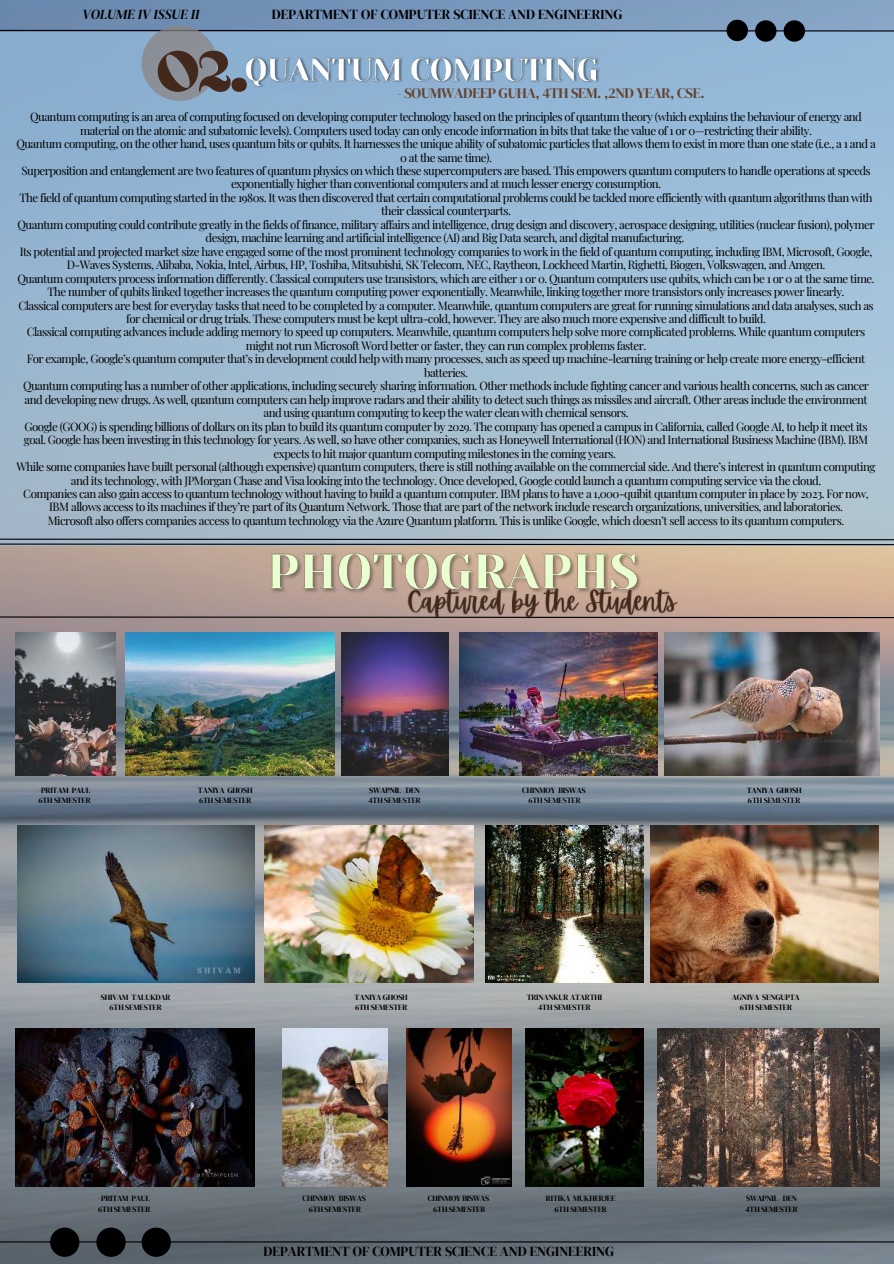
<style>
.page{position:relative;width:894px;height:1264px;background:#fff}
.page>*{position:absolute;margin:0;border:0;box-sizing:border-box;transform-origin:0 0}
.t1{font:59.55px "Ahsing";color:#42291b}
.t2{font:14.4px "DM Serif Display";letter-spacing:-.02em;color:#66432f}
.t3{font:13.65px "DM Serif Display";color:#000}
.t4{font:italic 13.65px "DM Serif Display";color:#000}
.t5{font:11.55px/13.5px "Playfair Display";letter-spacing:-.045em;color:#000;text-align:center}
.t6{font:7.95px/10.6px "DM Serif Display";letter-spacing:-.02em;color:#000}
</style>
<div class="page">
<img style="left:0;top:0;width:893px;height:1263px">
<svg style="left:0;top:29px;width:893px;height:3px;background:#4b5d73"></svg>
<hr style="left:0;top:1241px;width:893px;height:1px;background:#000">
<div style="left:0;top:32px;width:893px;height:513px;background:linear-gradient(to bottom,#8db4d8,#adc2ce)"></div>
<div style="left:141px;top:25px;width:76px;height:76px;background:#8b8f98;border-radius:50%"></div>
<div style="left:50px;top:1227px;width:29px;height:29px;background:#000;border-radius:50%"></div>
<div style="left:96px;top:1227px;width:30px;height:29px;background:#000;border-radius:50%"></div>
<div style="left:783px;top:20px;width:21px;height:22px;background:#000;border-radius:50%"></div>
<div style="left:141px;top:1227px;width:30px;height:29px;background:#000;border-radius:50%"></div>
<div style="left:726px;top:20px;width:21px;height:21px;background:#000;border-radius:50%"></div>
<div style="left:754px;top:20px;width:22px;height:22px;background:#000;border-radius:50%"></div>
<img style="left:264px;top:825px;width:210px;height:157px">
<svg style="left:0;top:616px;width:893px;height:2px"></svg>
<img style="left:125px;top:632px;width:209px;height:143px">
<img style="left:664px;top:632px;width:215px;height:143px">
<img style="left:459px;top:632px;width:198px;height:143px">
<img style="left:18px;top:825px;width:236px;height:157px">
<img style="left:650px;top:825px;width:228px;height:157px">
<img style="left:282px;top:1028px;width:105px;height:158px">
<img style="left:407px;top:1028px;width:104px;height:158px">
<img style="left:15px;top:1028px;width:239px;height:158px">
<img style="left:15px;top:632px;width:101px;height:143px">
<img style="left:485px;top:825px;width:158px;height:157px">
<img style="left:341px;top:632px;width:107px;height:143px">
<img style="left:525px;top:1028px;width:118px;height:158px">
<img style="left:657px;top:1028px;width:222px;height:158px">
<img style="left:263px;top:546px;width:383px;height:61px">
<img style="left:402px;top:582px;width:279px;height:41px">
<img style="left:243px;top:49px;width:360px;height:44px">
<svg style="left:0;top:538px;width:893px;height:8px;background:#79868f"></svg>
<p class="t4" style="left:82px;top:6px;width:118px">VOLUME IV ISSUE II</p>
<p class="t3" style="left:272px;top:6px;width:352px">DEPARTMENT OF COMPUTER SCIENCE AND ENGINEERING</p>
<h1 class="t1" style="left:157px;top:31px;width:93px">02.</h1>
<p class="t2" style="left:397px;top:85px;width:309px">- SOUMWADEEP GUHA, 4TH SEM. ,2ND YEAR, CSE.</p>
<p class="t5" style="left:16px;top:109px;width:860px">Quantum computing is an area of computing focused on developing computer technology based on the principles of quantum theory (which explains the behaviour of energy and material on the atomic and subatomic levels). Computers used today can only encode information in bits that take the value of 1 or 0—restricting their ability.<br>Quantum computing, on the other hand, uses quantum bits or qubits. It harnesses the unique ability of subatomic particles that allows them to exist in more than one state (i.e., a 1 and a 0 at the same time).<br>Superposition and entanglement are two features of quantum physics on which these supercomputers are based. This empowers quantum computers to handle operations at speeds exponentially higher than conventional computers and at much lesser energy consumption.<br>The field of quantum computing started in the 1980s. It was then discovered that certain computational problems could be tackled more efficiently with quantum algorithms than with their classical counterparts.<br>Quantum computing could contribute greatly in the fields of finance, military affairs and intelligence, drug design and discovery, aerospace designing, utilities (nuclear fusion), polymer design, machine learning and artificial intelligence (AI) and Big Data search, and digital manufacturing.<br>Its potential and projected market size have engaged some of the most prominent technology companies to work in the field of quantum computing, including IBM, Microsoft, Google, D-Waves Systems, Alibaba, Nokia, Intel, Airbus, HP, Toshiba, Mitsubishi, SK Telecom, NEC, Raytheon, Lockheed Martin, Righetti, Biogen, Volkswagen, and Amgen.<br>Quantum computers process information differently. Classical computers use transistors, which are either 1 or 0. Quantum computers use qubits, which can be 1 or 0 at the same time.<br>The number of qubits linked together increases the quantum computing power exponentially. Meanwhile, linking together more transistors only increases power linearly.<br>Classical computers are best for everyday tasks that need to be completed by a computer. Meanwhile, quantum computers are great for running simulations and data analyses, such as for chemical or drug trials. These computers must be kept ultra-cold, however. They are also much more expensive and difficult to build.<br>Classical computing advances include adding memory to speed up computers. Meanwhile, quantum computers help solve more complicated problems. While quantum computers might not run Microsoft Word better or faster, they can run complex problems faster.<br>For example, Google’s quantum computer that’s in development could help with many processes, such as speed up machine-learning training or help create more energy-efficient batteries.<br>Quantum computing has a number of other applications, including securely sharing information. Other methods include fighting cancer and various health concerns, such as cancer and developing new drugs. As well, quantum computers can help improve radars and their ability to detect such things as missiles and aircraft. Other areas include the environment and using quantum computing to keep the water clean with chemical sensors.<br>Google (GOOG) is spending billions of dollars on its plan to build its quantum computer by 2029. The company has opened a campus in California, called Google AI, to help it meet its goal. Google has been investing in this technology for years. As well, so have other companies, such as Honeywell International (HON) and International Business Machine (IBM). IBM expects to hit major quantum computing milestones in the coming years.<br>While some companies have built personal (although expensive) quantum computers, there is still nothing available on the commercial side. And there’s interest in quantum computing and its technology, with JPMorgan Chase and Visa looking into the technology. Once developed, Google could launch a quantum computing service via the cloud.<br>Companies can also gain access to quantum technology without having to build a quantum computer. IBM plans to have a 1,000-quibit quantum computer in place by 2023. For now, IBM allows access to its machines if they’re part of its Quantum Network. Those that are part of the network include research organizations, universities, and laboratories.<br>Microsoft also offers companies access to quantum technology via the Azure Quantum platform. This is unlike Google, which doesn’t sell access to its quantum computers.</p>
<p class="t6" style="left:38px;top:784px;width:54px">-PRITAM PAUL<br>6TH SEMESTER</p>
<p class="t6" style="left:198px;top:784px;width:56px">TANIYA GHOSH<br>6TH SEMESTER</p>
<p class="t6" style="left:368px;top:784px;width:54px">SWAPNIL DEN<br>4TH SEMESTER</p>
<p class="t6" style="left:522px;top:784px;width:65px;text-align:center">CHINMOY BISWAS<br>6TH SEMESTER</p>
<p class="t6" style="left:746px;top:784px;width:56px">TANIYA GHOSH<br>6TH SEMESTER</p>
<p class="t6" style="left:101px;top:991px;width:71px;text-align:center">SHIVAM TALUKDAR<br>6TH SEMESTER</p>
<p class="t6" style="left:354px;top:991px;width:55px">TANIYA GHOSH<br>6TH SEMESTER</p>
<p class="t6" style="left:731px;top:991px;width:69px;text-align:center">AGNIVA SENGUPTA<br>6TH SEMESTER</p>
<p class="t6" style="left:526px;top:991px;width:77px;text-align:center">TRINANKUR ATARTHI<br>4TH SEMESTER</p>
<p class="t6" style="left:98px;top:1193px;width:54px">-PRITAM PAUL<br>6TH SEMESTER</p>
<p class="t6" style="left:302px;top:1193px;width:65px;text-align:center">CHINMOY BISWAS<br>6TH SEMESTER</p>
<p class="t6" style="left:545px;top:1193px;width:71px;text-align:center">RITIKA MUKHERJEE<br>6TH SEMESTER</p>
<p class="t6" style="left:745px;top:1193px;width:54px">SWAPNIL DEN<br>4TH SEMESTER</p>
<p class="t6" style="left:427px;top:1193px;width:63px;text-align:center">CHINMOY BISWAS<br>6TH SEMESTER</p>
<p class="t3" style="left:263px;top:1243px;width:352px">DEPARTMENT OF COMPUTER SCIENCE AND ENGINEERING</p>
</div>
